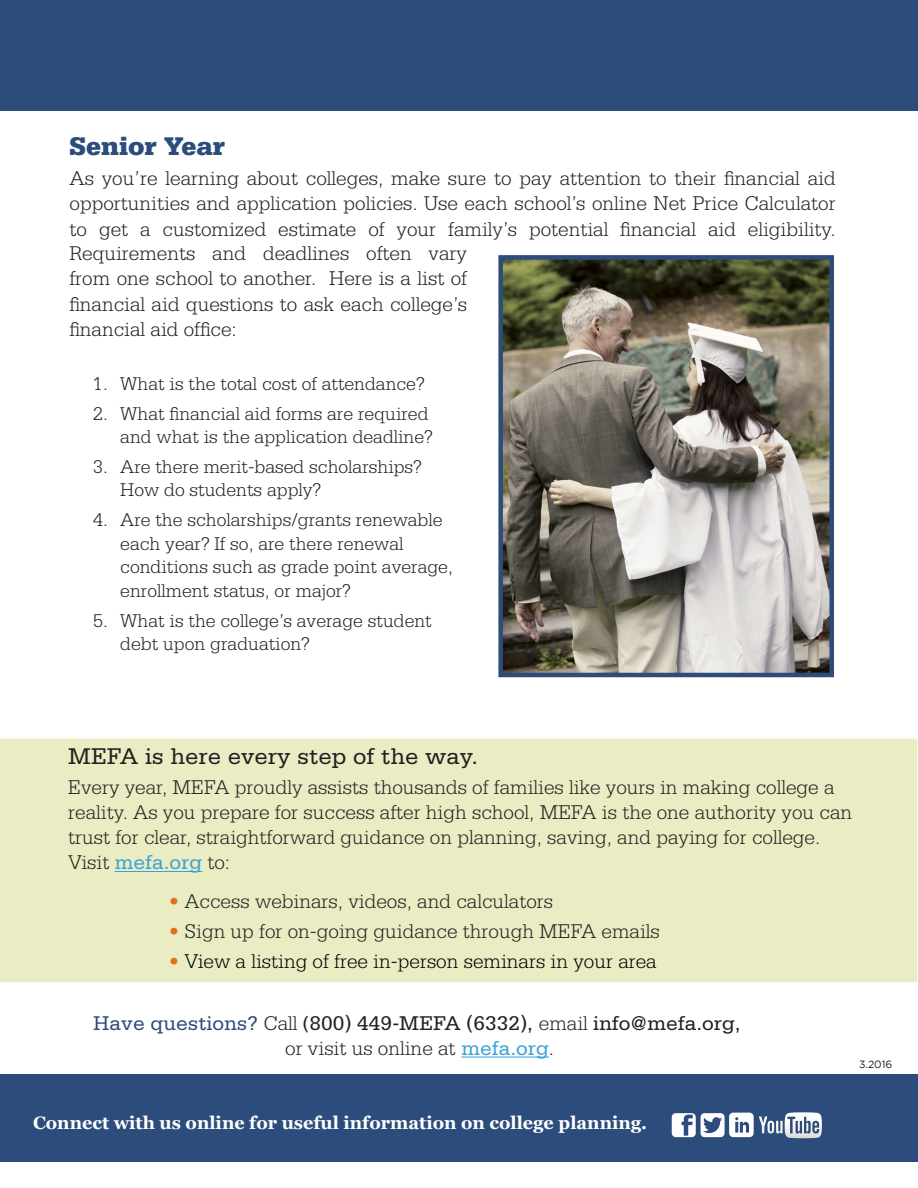
<style>
.page{position:relative;width:918px;height:1188px;background:#fff}
.page>*{position:absolute;margin:0;border:0;box-sizing:border-box;transform-origin:0 0}
.t1{font:900 27px "Serifa";color:#2c4d7c}
.t2{font:24px "Serifa";color:#231f20}
.t3{font:300 21px/25px "Serifa";color:#231f20}
.t4{font:21px/25.2px "Serifa";color:#231f20;text-align:center}
.t5{font:300 21px "Serifa";color:#000}
.t6{font:300 19.5px/23.4px "Serifa";color:#231f20}
.t7{font:700 18px "Georgia";color:#fff}
.t8{font:10.5px "Gotham";color:#231f20}
.s1{font-weight:400;color:#3ca2d6}
.s2{color:#e4701e}
.s3{color:#2c4d7c}
.s4{font-weight:300}
.s5{font-size:19.5px}
.s6{color:#3ca2d6}
</style>
<div class="page">
<div style="left:0;top:0;width:918px;height:111px;background:#2c4d7c"></div>
<div style="left:0;top:738px;width:918px;height:245px;background:#eaedc3"></div>
<hr style="left:115px;top:871px;width:87px;height:1px;background:#3ca2d6">
<div style="left:1px;top:1074px;width:917px;height:87px;background:#2c4d7c"></div>
<img style="left:503px;top:260px;width:326px;height:412px">
<div style="left:498px;top:255px;width:336px;height:422px;border:4px solid #2c4d7c"></div>
<hr style="left:461px;top:1057px;width:88px;height:1px;background:#3ca2d6">
<svg style="left:672px;top:1112px;width:150px;height:27px"></svg>
<p class="t1" style="left:70px;top:130px;width:157px">Senior Year</p>
<p class="t3" style="left:69px;top:166px;width:768px">As you’re learning about colleges, make sure to pay attention to their financial aid opportunities and application policies. Use each school’s online Net Price Calculator to get a customized estimate of your family’s potential financial aid eligibility.<br>Requirements and deadlines often vary<br>from one school to another. Here is a list of<br>financial aid questions to ask each college’s<br>financial aid office:</p>
<p class="t6" style="left:93px;top:372px;width:333px">1. What is the total cost of attendance?</p>
<p class="t6" style="left:93px;top:402px;width:341px;text-align:right">2. What financial aid forms are required and what is the application deadline?</p>
<p class="t6" style="left:120px;top:455px;width:303px;text-indent:-27px">3. Are there merit-based scholarships?<br>How do students apply?</p>
<p class="t6" style="left:120px;top:509px;width:334px;text-indent:-27px">4. Are the scholarships/grants renewable each year? If so, are there renewal conditions such as grade point average, enrollment status, or major?</p>
<p class="t6" style="left:120px;top:609px;width:313px;text-indent:-27px">5. What is the college’s average student debt upon graduation?</p>
<p class="t2" style="left:68px;top:743px;width:411px">MEFA is here every step of the way.</p>
<p class="t3" style="left:68px;top:775px;width:786px">Every year, MEFA proudly assists thousands of families like yours in making college a reality. As you prepare for success after high school, MEFA is the one authority you can trust for clear, straightforward guidance on planning, saving, and paying for college.<br>Visit <span class="s1">mefa.org</span> to:</p>
<p class="t3" style="left:169px;top:889px;width:386px"><span class="s2">•</span> Access webinars, videos, and calculators</p>
<p class="t3" style="left:169px;top:919px;width:493px"><span class="s2">•</span> Sign up for on-going guidance through MEFA emails</p>
<p class="t5" style="left:169px;top:950px;width:490px"><span class="s2">•</span> View a listing of free in-person seminars in your area</p>
<p class="t4" style="left:93px;top:1011px;width:649px"><span class="s3">Have questions?</span> <span class="s4">Call</span> <span class="s5">(</span>800) 449-MEFA (6332), <span class="s4">email</span> info@mefa.org, <span class="s4">or visit us online at</span> <span class="s6">mefa.org</span><span class="s4">.</span></p>
<p class="t7" style="left:33px;top:1111px;width:616px">Connect with us online for useful information on college planning.</p>
<p class="t8" style="left:859px;top:1059px;width:35px">3.2016</p>
</div>
